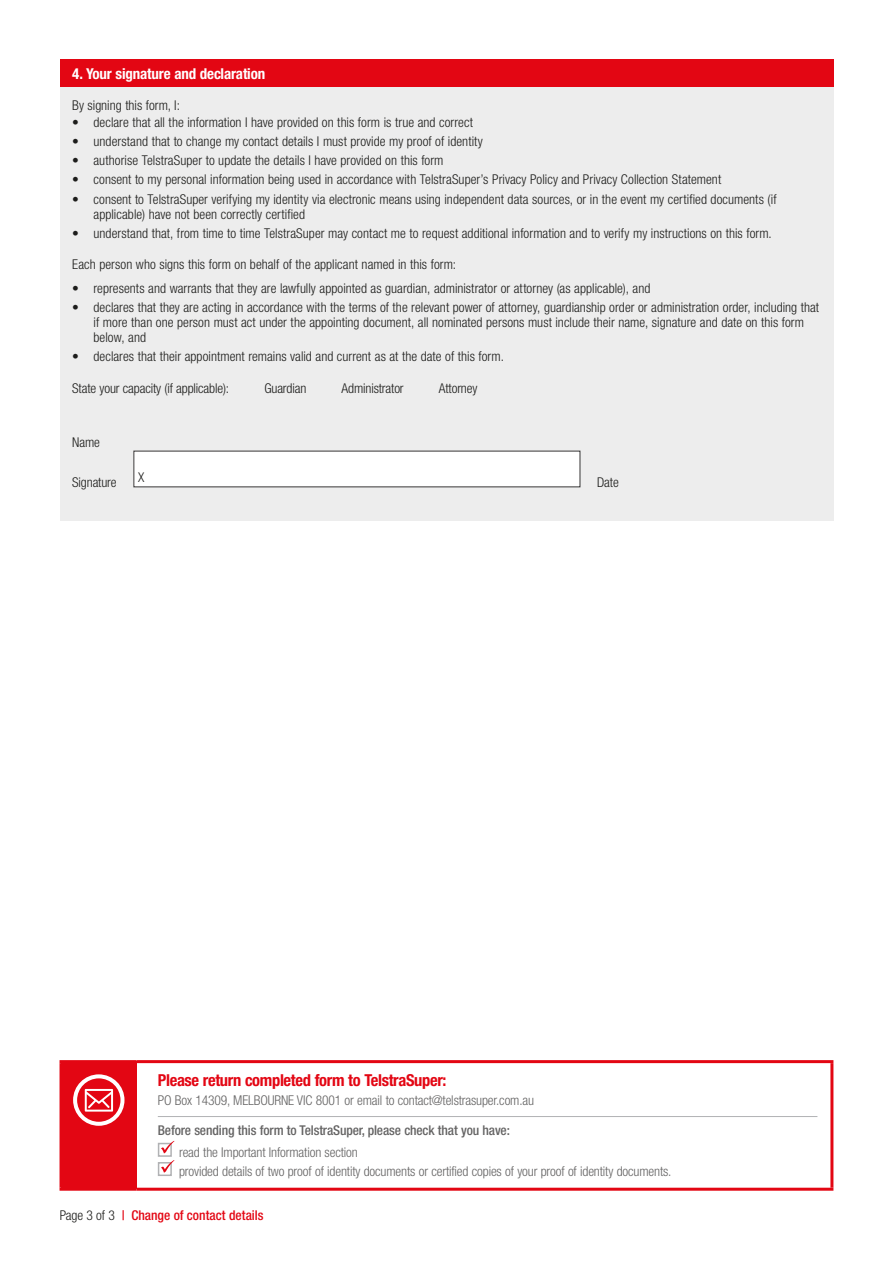
<style>
.page{position:relative;width:893px;height:1263px;background:#fff}
.page>*{position:absolute;margin:0;border:0;box-sizing:border-box;transform-origin:0 0}
.DID_YOU_KNOW__Heading{font:700 condensed 16.5px "Helvetica Neue LT Std";letter-spacing:-.02em;color:#e30613}
.BODY__Section_Heading_-_option_2{font:700 condensed 15px "Helvetica Neue LT Std";letter-spacing:-.01em;color:#fff}
.BODY__Bullets{font:300 condensed 13.5px/15px "Helvetica Neue LT Std";letter-spacing:.005em;color:#1d1d1b}
.BODY__Body_text{font:300 condensed 13.5px "Helvetica Neue LT Std";letter-spacing:-.01em;color:#646363}
.BODY__Body_text-2{font:300 condensed 13.5px "Helvetica Neue LT Std";letter-spacing:-.01em;color:#1d1d1b}
.BODY__Body_text-3{font:500 condensed 13.5px "Helvetica Neue LT Std";letter-spacing:-.01em;color:#646363}
.t1{font:500 condensed 13.5px "Helvetica Neue LT Std";color:#e30613}
.FORM__Table{font:300 condensed 13.5px "Helvetica Neue LT Std";color:#1d1d1b}
.s1{font-weight:300;color:#1d1d1b}
</style>
<div class="page">
<div style="left:60px;top:60px;width:773px;height:27px;background:#e30613"></div>
<div style="left:60px;top:87px;width:773px;height:434px;background:#ededed"></div>
<div style="left:134px;top:451px;width:446px;height:36px;background:#fff"></div>
<div style="left:61px;top:1061px;width:76px;height:128px;background:#e30613"></div>
<hr style="left:60px;top:1063px;width:3px;height:125px;background:#e30613">
<hr style="left:60px;top:1060px;width:77px;height:3px;background:#e30613">
<hr style="left:60px;top:1188px;width:77px;height:3px;background:#e30613">
<hr style="left:137px;top:1060px;width:696px;height:3px;background:#e30613">
<hr style="left:830px;top:1063px;width:3px;height:125px;background:#e30613">
<hr style="left:137px;top:1188px;width:696px;height:3px;background:#e30613">
<svg style="left:73px;top:1074px;width:51px;height:52px"></svg>
<hr style="left:158px;top:1116px;width:659px;height:1px;background:#b1b2b4">
<div style="left:158px;top:1143px;width:14px;height:14px;border:2px solid #b1b2b4"></div>
<svg style="left:161px;top:1141px;width:13px;height:12px"></svg>
<div style="left:158px;top:1162px;width:14px;height:14px;border:2px solid #b1b2b4"></div>
<svg style="left:161px;top:1160px;width:13px;height:13px"></svg>
<p class="BODY__Section_Heading_-_option_2" style="left:72px;top:64px;width:195px">4. Your signature and declaration</p>
<p class="BODY__Body_text-2" style="left:72px;top:97px;width:109px">By signing this form, I:</p>
<p class="BODY__Bullets" style="left:72px;top:114px;width:402px">• declare that all the information I have provided on this form is true and correct</p>
<p class="BODY__Bullets" style="left:72px;top:134px;width:412px">• understand that to change my contact details I must provide my proof of identity</p>
<p class="BODY__Bullets" style="left:72px;top:153px;width:373px">• authorise TelstraSuper to update the details I have provided on this form</p>
<p class="BODY__Bullets" style="left:72px;top:172px;width:650px">• consent to my personal information being used in accordance with TelstraSuper’s Privacy Policy and Privacy Collection Statement</p>
<p class="BODY__Bullets" style="left:94px;top:191px;width:685px;text-indent:-21px">• consent to TelstraSuper verifying my identity via electronic means using independent data sources, or in the event my certified documents (if applicable) have not been correctly certified</p>
<p class="BODY__Bullets" style="left:72px;top:226px;width:701px">• understand that, from time to time TelstraSuper may contact me to request additional information and to verify my instructions on this form.</p>
<p class="BODY__Bullets" style="left:72px;top:257px;width:385px">Each person who signs this form on behalf of the applicant named in this form:</p>
<p class="BODY__Bullets" style="left:72px;top:280px;width:580px">• represents and warrants that they are lawfully appointed as guardian, administrator or attorney (as applicable), and</p>
<p class="BODY__Bullets" style="left:94px;top:300px;width:727px;text-indent:-21px">• declares that they are acting in accordance with the terms of the relevant power of attorney, guardianship order or administration order, including that if more than one person must act under the appointing document, all nominated persons must include their name, signature and date on this form below, and</p>
<p class="BODY__Bullets" style="left:72px;top:349px;width:433px">• declares that their appointment remains valid and current as at the date of this form.</p>
<p class="BODY__Body_text-2" style="left:72px;top:381px;width:158px">State your capacity (if applicable):</p>
<p class="BODY__Body_text-2" style="left:264px;top:381px;width:44px">Guardian</p>
<p class="BODY__Body_text-2" style="left:342px;top:381px;width:64px">Administrator</p>
<p class="BODY__Body_text-2" style="left:439px;top:381px;width:40px">Attorney</p>
<p class="BODY__Body_text-2" style="left:72px;top:434px;width:29px">Name</p>
<p class="BODY__Body_text-2" style="left:72px;top:474px;width:46px">Signature</p>
<p class="FORM__Table" style="left:138px;top:470px;width:8px">X</p>
<p class="BODY__Body_text-2" style="left:597px;top:474px;width:23px">Date</p>
<p class="DID_YOU_KNOW__Heading" style="left:158px;top:1070px;width:290px">Please return completed form to TelstraSuper:</p>
<p class="BODY__Body_text" style="left:158px;top:1093px;width:378px">PO Box 14309, MELBOURNE VIC 8001 or email to contact@telstrasuper.com.au</p>
<p class="BODY__Body_text-3" style="left:158px;top:1122px;width:354px">Before sending this form to TelstraSuper, please check that you have:</p>
<p class="BODY__Body_text" style="left:179px;top:1144px;width:180px">read the Important Information section</p>
<p class="BODY__Body_text" style="left:179px;top:1163px;width:494px">provided details of two proof of identity documents or certified copies of your proof of identity documents.</p>
<p class="t1" style="left:60px;top:1207px;width:205px"><span class="s1">Page 3 of 3</span> | Change of contact details</p>
</div>
